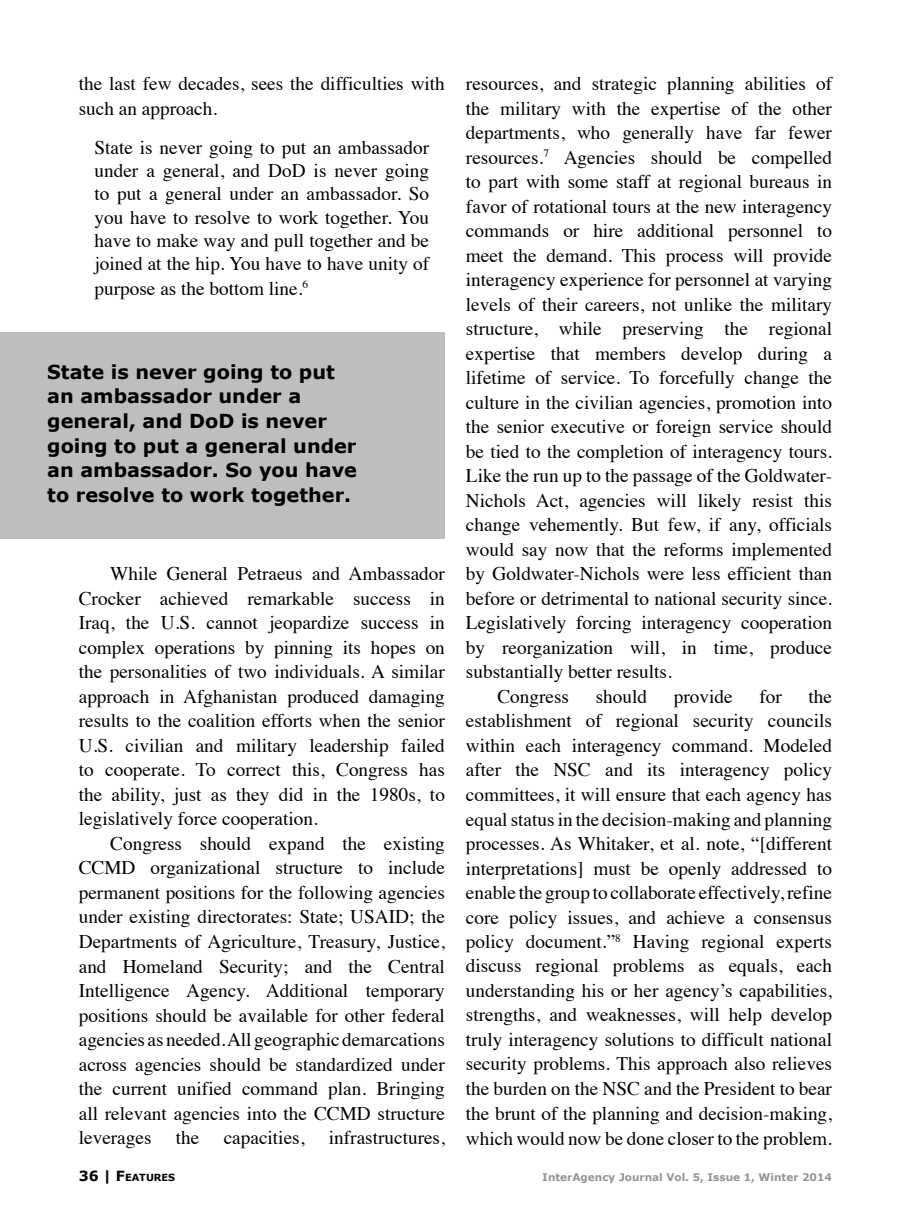
<style>
.page{position:relative;width:914px;height:1229px;background:#fff}
.page>*{position:absolute;margin:0;border:0;box-sizing:border-box;transform-origin:0 0}
.t1{font:19.25px/24.5px "Times";color:#000;text-align:justify}
.t2{font:700 19.25px/24.5px "Verdana";color:#000}
.t3{font:700 10.5px "Verdana";color:#939598}
.t4{font:700 9.8px "Verdana";color:#000}
.s1{font-size:14px}
</style>
<div class="page">
<div style="left:0;top:332px;width:445px;height:206px;background:#bcbec0"></div>
<p class="t1" style="left:79px;top:69px;width:367px;line-height:25.2px">the last few decades, sees the difficulties with such an approach.</p>
<p class="t1" style="left:94px;top:134px;width:336px;line-height:23.1px">State is never going to put an ambassador under a general, and DoD is never going to put a general under an ambassador. So you have to resolve to work together. You have to make way and pull together and be joined at the hip. You have to have unity of</p>
<p class="t1" style="left:94px;top:274px;width:215px">purpose as the bottom line.<sup>6</sup></p>
<p class="t2" style="left:47px;top:359px;width:311px">State is never going to put an ambassador under a general, and DoD is never going to put a general under an ambassador. So you have to resolve to work together.</p>
<p class="t1" style="left:79px;top:560px;width:367px;text-indent:31px">While General Petraeus and Ambassador Crocker achieved remarkable success in Iraq, the U.S. cannot jeopardize success in complex operations by pinning its hopes on the personalities of two individuals. A similar approach in Afghanistan produced damaging results to the coalition efforts when the senior U.S. civilian and military leadership failed to cooperate. To correct this, Congress has the ability, just as they did in the 1980s, to legislatively force cooperation.</p>
<p class="t1" style="left:79px;top:829px;width:367px;text-indent:31px">Congress should expand the existing CCMD organizational structure to include permanent positions for the following agencies under existing directorates: State; USAID; the Departments of Agriculture, Treasury, Justice, and Homeland Security; and the Central Intelligence Agency. Additional temporary positions should be available for other federal agencies as needed. All geographic demarcations across agencies should be standardized under the current unified command plan. Bringing all relevant agencies into the CCMD structure leverages</p>
<p class="t1" style="left:176px;top:1123px;width:25px">the</p>
<p class="t1" style="left:224px;top:1123px;width:82px">capacities,</p>
<p class="t1" style="left:329px;top:1123px;width:118px">infrastructures,</p>
<p class="t1" style="left:466px;top:70px;width:367px">resources, and strategic planning abilities of</p>
<p class="t1" style="left:466px;top:94px;width:367px">the military with the expertise of the other</p>
<p class="t1" style="left:466px;top:119px;width:367px">departments, who generally have far fewer</p>
<p class="t1" style="left:466px;top:143px;width:367px">resources.<sup>7</sup> Agencies should be compelled</p>
<p class="t1" style="left:466px;top:168px;width:367px">to part with some staff at regional bureaus in</p>
<p class="t1" style="left:466px;top:192px;width:367px">favor of rotational tours at the new interagency</p>
<p class="t1" style="left:466px;top:217px;width:367px">commands or hire additional personnel to</p>
<p class="t1" style="left:466px;top:241px;width:367px">meet the demand. This process will provide</p>
<p class="t1" style="left:466px;top:266px;width:367px">interagency experience for personnel at varying</p>
<p class="t1" style="left:466px;top:290px;width:367px">levels of their careers, not unlike the military</p>
<p class="t1" style="left:466px;top:315px;width:367px">structure, while preserving the regional</p>
<p class="t1" style="left:466px;top:339px;width:367px">expertise that members develop during a</p>
<p class="t1" style="left:466px;top:364px;width:367px">lifetime of service. To forcefully change the</p>
<p class="t1" style="left:466px;top:388px;width:367px">culture in the civilian agencies, promotion into</p>
<p class="t1" style="left:466px;top:413px;width:367px">the senior executive or foreign service should</p>
<p class="t1" style="left:466px;top:437px;width:367px">be tied to the completion of interagency tours.</p>
<p class="t1" style="left:466px;top:462px;width:367px">Like the run up to the passage of the Goldwater-</p>
<p class="t1" style="left:466px;top:486px;width:367px">Nichols Act, agencies will likely resist this</p>
<p class="t1" style="left:466px;top:511px;width:367px">change vehemently. But few, if any, officials</p>
<p class="t1" style="left:466px;top:535px;width:367px">would say now that the reforms implemented</p>
<p class="t1" style="left:466px;top:560px;width:367px">by Goldwater-Nichols were less efficient than</p>
<p class="t1" style="left:466px;top:584px;width:367px">before or detrimental to national security since.</p>
<p class="t1" style="left:466px;top:609px;width:367px">Legislatively forcing interagency cooperation</p>
<p class="t1" style="left:466px;top:633px;width:367px">by reorganization will, in time, produce</p>
<p class="t1" style="left:466px;top:658px;width:207px">substantially better results.</p>
<p class="t1" style="left:497px;top:682px;width:73px">Congress</p>
<p class="t1" style="left:595px;top:682px;width:53px">should</p>
<p class="t1" style="left:673px;top:682px;width:60px">provide</p>
<p class="t1" style="left:759px;top:682px;width:24px">for</p>
<p class="t1" style="left:466px;top:682px;width:367px;text-indent:342px">the establishment of regional security councils within each interagency command. Modeled after the NSC and its interagency policy committees, it will ensure that each agency has equal status in the decision-making and planning processes. As Whitaker, et al. note, “[different interpretations] must be openly addressed to enable the group to collaborate effectively, refine core policy issues, and achieve a consensus policy document.”<sup>8</sup> Having regional experts discuss regional problems as equals, each understanding his or her agency’s capabilities, strengths, and weaknesses, will help develop truly interagency solutions to difficult national security problems. This approach also relieves the burden on the NSC and the President to bear the brunt of the planning and decision-making, which would now be done closer to the problem.</p>
<p class="t4" style="left:79px;top:1171px;width:98px"><span class="s1">36 |</span> <span class="s1">F</span>EATURES</p>
<p class="t3" style="left:542px;top:1170px;width:291px">InterAgency Journal Vol. 5, Issue 1, Winter 2014</p>
</div>
